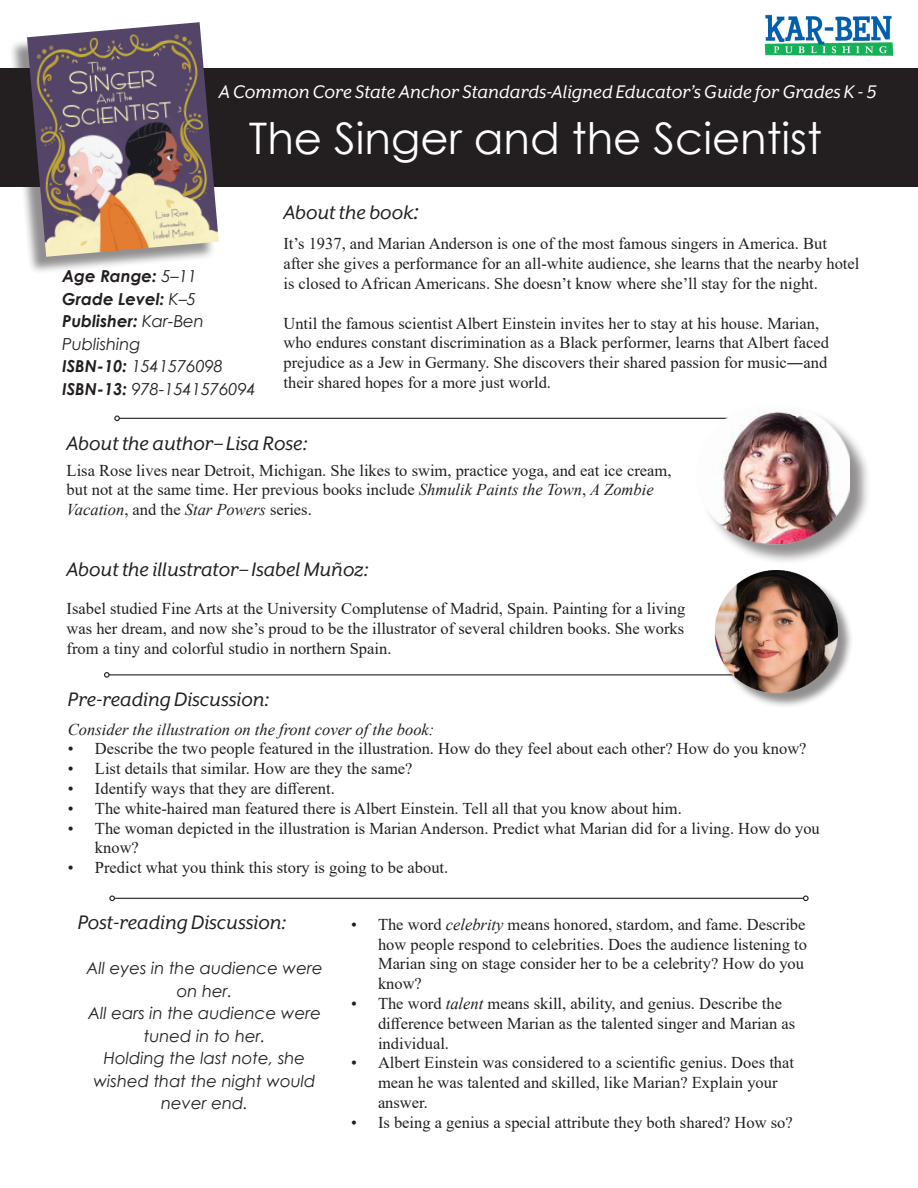
<style>
.page{position:relative;width:918px;height:1188px;background:#fff}
.page>*{position:absolute;margin:0;border:0;box-sizing:border-box;transform-origin:0 0}
.t1{font:43.5px "Century Gothic";color:#fff}
.t2{font:italic 22.5px "Mr Eaves XL San OT";color:#231f20}
.t3{font:italic 21px "Mr Eaves XL San OT";color:#fff}
.t4{font:16.5px/19.8px "Times New Roman";color:#231f20}
.t5{font:italic 16.5px/22.5px "Century Gothic";color:#231f20;text-align:center}
.t6{font:italic 16.5px "Times New Roman";color:#231f20}
.t7{font:italic 700 16.5px "Century Gothic";color:#231f20}
.s1{font-weight:400}
.s2{font-weight:700}
.s3{font-size:25.5px}
.s4{font-style:italic}
</style>
<div class="page">
<div style="left:0;top:68px;width:918px;height:119px;background:#231f20"></div>
<div style="left:8px;top:25px;width:208px;height:250px;background:#231f20;opacity:.5"></div>
<img style="left:27px;top:22px;width:192px;height:235px">
<hr style="left:119px;top:418px;width:689px;height:1px;background:#231f20">
<svg style="left:114px;top:416px;width:6px;height:5px"></svg>
<div style="left:699px;top:406px;width:173px;height:159px;background:#231f20;opacity:.5"></div>
<img style="left:695px;top:406px;width:155px;height:156px">
<hr style="left:109px;top:674px;width:689px;height:1px;background:#231f20">
<svg style="left:104px;top:672px;width:6px;height:6px"></svg>
<div style="left:717px;top:572px;width:137px;height:136px;background:#231f20;opacity:.5"></div>
<img style="left:714px;top:570px;width:123px;height:129px">
<hr style="left:114px;top:898px;width:690px;height:1px;background:#231f20">
<svg style="left:109px;top:895px;width:6px;height:6px"></svg>
<svg style="left:803px;top:895px;width:6px;height:6px"></svg>
<img style="left:764px;top:14px;width:130px;height:42px">
<p class="t3" style="left:219px;top:81px;width:659px">A Common Core State Anchor Standards-Aligned Educator’s Guide for Grades K - 5</p>
<p class="t1" style="left:249px;top:108px;width:575px">The Singer and the Scientist</p>
<p class="t7" style="left:62px;top:264px;width:137px">Age Range: <span class="s1">5–11</span></p>
<p class="t7" style="left:62px;top:286px;width:136px">Grade Level: <span class="s1">K–5</span></p>
<p class="t5" style="left:62px;top:310px;width:143px;text-align:left"><span class="s2">Publisher:</span> Kar-Ben<br>Publishing</p>
<p class="t5" style="left:62px;top:355px;width:163px"><span class="s2">ISBN-10:</span> 1541576098</p>
<p class="t5" style="left:62px;top:378px;width:195px"><span class="s2">ISBN-13:</span> 978-1541576094</p>
<p class="t2" style="left:284px;top:201px;width:137px">About the book<span class="s3">:</span></p>
<p class="t4" style="left:284px;top:234px;width:577px">It’s 1937, and Marian Anderson is one of the most famous singers in America. But after she gives a performance for an all-white audience, she learns that the nearby hotel is closed to African Americans. She doesn’t know where she’ll stay for the night.</p>
<p class="t4" style="left:284px;top:313px;width:547px">Until the famous scientist Albert Einstein invites her to stay at his house. Marian, who endures constant discrimination as a Black performer, learns that Albert faced prejudice as a Jew in Germany. She discovers their shared passion for music―and their shared hopes for a more just world.</p>
<p class="t2" style="left:67px;top:432px;width:243px">About the author– Lisa Rose:</p>
<p class="t4" style="left:67px;top:460px;width:606px">Lisa Rose lives near Detroit, Michigan. She likes to swim, practice yoga, and eat ice cream, but not at the same time. Her previous books include <span class="s4">Shmulik Paints the Town</span>, <span class="s4">A Zombie<br>Vacation</span>, and the <span class="s4">Star Powers</span> series.</p>
<p class="t2" style="left:67px;top:558px;width:304px">About the illustrator– Isabel Muñoz:</p>
<p class="t4" style="left:67px;top:598px;width:620px;text-align:justify">Isabel studied Fine Arts at the University Complutense of Madrid, Spain. Painting for a living was her dream, and now she’s proud to be the illustrator of several children books. She works from a tiny and colorful studio in northern Spain.</p>
<p class="t2" style="left:68px;top:688px;width:203px">Pre-reading Discussion:</p>
<p class="t6" style="left:68px;top:718px;width:368px">Consider the illustration on the front cover of the book:</p>
<p class="t4" style="left:68px;top:738px;width:740px">• Describe the two people featured in the illustration. How do they feel about each other? How do you know?</p>
<p class="t4" style="left:68px;top:758px;width:346px">• List details that similar. How are they the same?</p>
<p class="t4" style="left:68px;top:778px;width:268px">• Identify ways that they are different.</p>
<p class="t4" style="left:68px;top:798px;width:615px">• The white-haired man featured there is Albert Einstein. Tell all that you know about him.</p>
<p class="t4" style="left:95px;top:818px;width:726px;text-indent:-27px">• The woman depicted in the illustration is Marian Anderson. Predict what Marian did for a living. How do you know?</p>
<p class="t4" style="left:68px;top:857px;width:382px">• Predict what you think this story is going to be about.</p>
<p class="t2" style="left:78px;top:911px;width:210px">Post-reading Discussion:</p>
<p class="t5" style="left:86px;top:957px;width:238px">All eyes in the audience were on her.</p>
<p class="t5" style="left:88px;top:1002px;width:234px">All ears in the audience were tuned in to her.</p>
<p class="t5" style="left:94px;top:1047px;width:223px">Holding the last note, she wished that the night would never end.</p>
<p class="t4" style="left:378px;top:914px;width:430px;text-indent:-27px">• The word <span class="s4">celebrity</span> means honored, stardom, and fame. Describe how people respond to celebrities. Does the audience listening to Marian sing on stage consider her to be a celebrity? How do you know?</p>
<p class="t4" style="left:378px;top:993px;width:419px;text-indent:-27px">• The word <span class="s4">talent</span> means skill, ability, and genius. Describe the difference between Marian as the talented singer and Marian as individual.</p>
<p class="t4" style="left:378px;top:1052px;width:418px;text-indent:-27px">• Albert Einstein was considered to a scientific genius. Does that mean he was talented and skilled, like Marian? Explain your answer.</p>
<p class="t4" style="left:351px;top:1112px;width:443px">• Is being a genius a special attribute they both shared? How so?</p>
</div>
